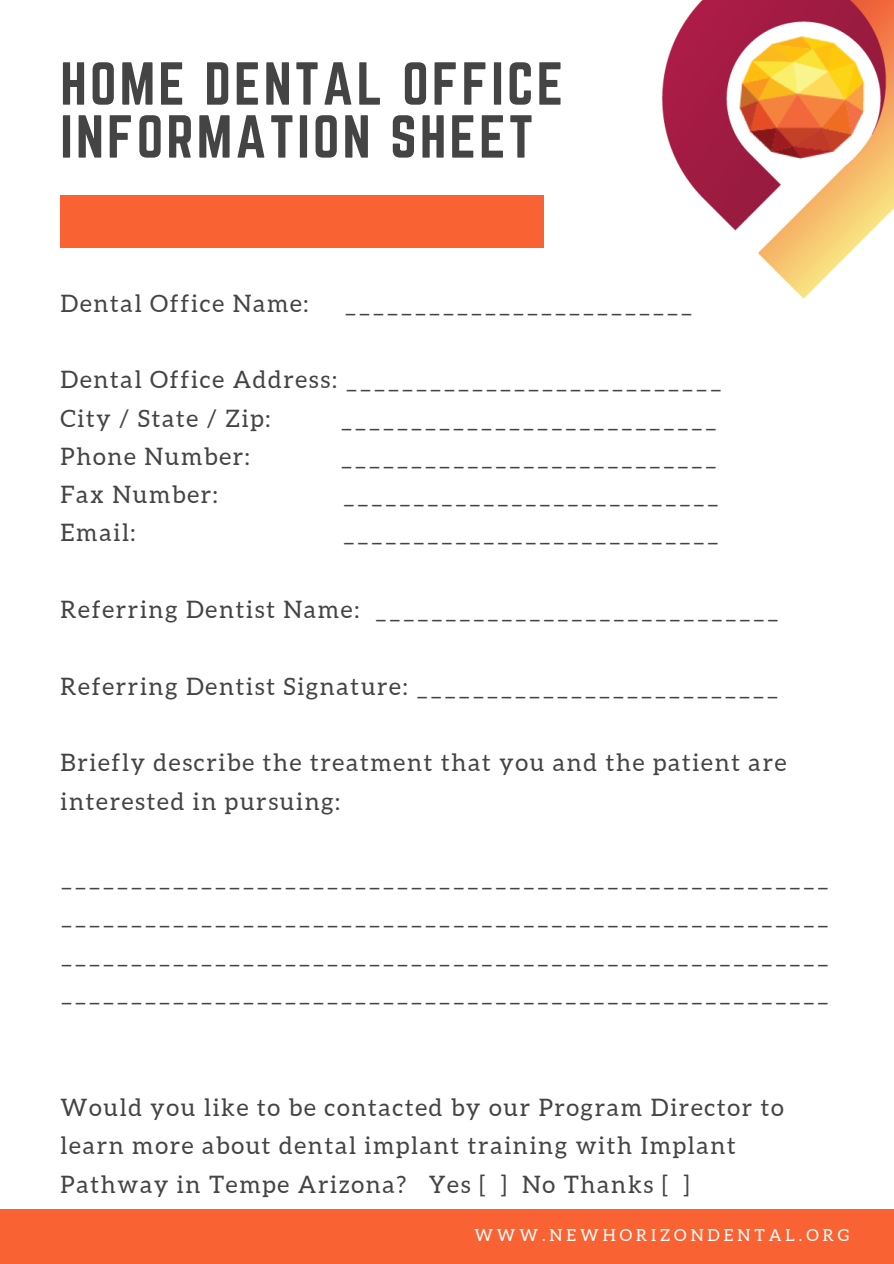
<style>
.page{position:relative;width:894px;height:1264px;background:#fff}
.page>*{position:absolute;margin:0;border:0;box-sizing:border-box;transform-origin:0 0}
.t1{font:52.95px/52.9px "Norwester";letter-spacing:.06em;color:#444}
.t2{font:24px/38.2px "Aleo";letter-spacing:.07em;color:#444}
.t3{font:16.5px "Aleo";letter-spacing:.24em;color:#fff}
</style>
<div class="page">
<div style="left:60px;top:195px;width:484px;height:52px;background:#f96232"></div>
<div style="left:0;top:1209px;width:893px;height:54px;background:#f96232"></div>
<img style="left:661px;top:0;width:232px;height:299px">
<h1 class="t1" style="left:60px;top:60px;width:504px">HOME DENTAL OFFICE<br>INFORMATION SHEET</h1>
<p class="t2" style="left:60px;top:284px;width:249px">Dental Office Name:</p>
<p class="t2" style="left:344px;top:284px;width:350px">_________________________</p>
<p class="t2" style="left:60px;top:360px;width:662px">Dental Office Address: ___________________________<br>City / State / Zip:</p>
<p class="t2" style="left:340px;top:399px;width:378px">___________________________</p>
<p class="t2" style="left:60px;top:437px;width:191px">Phone Number:</p>
<p class="t2" style="left:340px;top:437px;width:378px">___________________________</p>
<p class="t2" style="left:60px;top:475px;width:159px">Fax Number:</p>
<p class="t2" style="left:343px;top:475px;width:378px">___________________________</p>
<p class="t2" style="left:60px;top:513px;width:77px">Email:</p>
<p class="t2" style="left:342px;top:513px;width:378px">___________________________</p>
<p class="t2" style="left:60px;top:590px;width:720px">Referring Dentist Name: _____________________________</p>
<p class="t2" style="left:60px;top:667px;width:719px">Referring Dentist Signature: __________________________</p>
<p class="t2" style="left:60px;top:743px;width:727px">Briefly describe the treatment that you and the patient are interested in pursuing:</p>
<p class="t2" style="left:60px;top:858px;width:769px;text-align:justify">_______________________________________________________ _______________________________________________________ _______________________________________________________ _______________________________________________________</p>
<p class="t2" style="left:60px;top:1088px;width:724px">Would you like to be contacted by our Program Director to learn more about dental implant training with Implant<br>Pathway in Tempe Arizona? Yes [ ] No Thanks [ ]</p>
<p class="t3" style="left:474px;top:1226px;width:376px">WWW.NEWHORIZONDENTAL.ORG</p>
</div>
